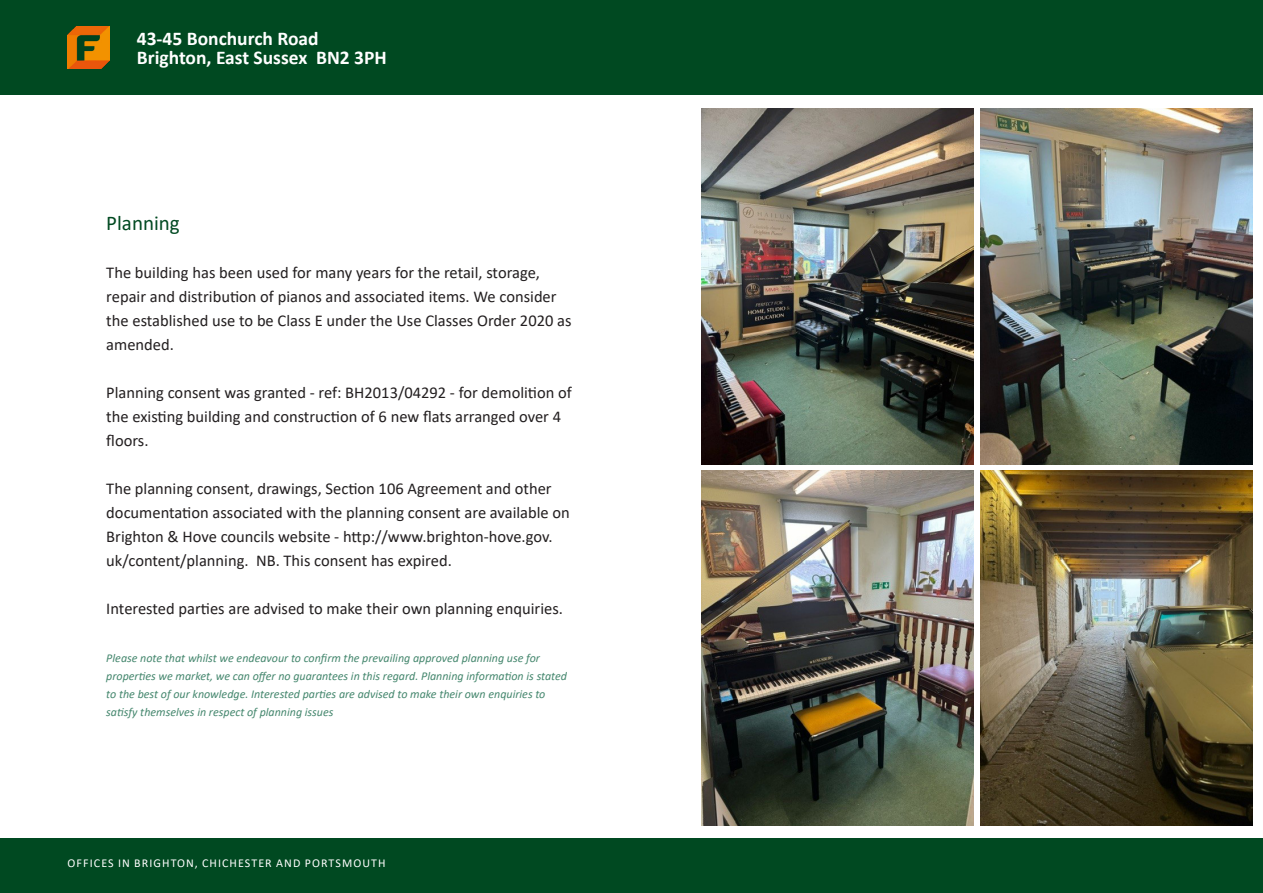
<style>
.page{position:relative;width:1263px;height:893px;background:#fff}
.page>*{position:absolute;margin:0;border:0;box-sizing:border-box;transform-origin:0 0}
.Flude_-_Sub_Header{font:21px "Calibri";color:#004921}
.t1{font:700 19.5px "Calibri";color:#fff}
.Flude_-_Standard_Paragraph_Text{font:16.5px/24px "Calibri";color:#231f20}
.t2{font:italic 12px/18px "Calibri";color:#45876e}
.t3{font:12px "Calibri";letter-spacing:.09em;color:#fff}
</style>
<div class="page">
<div style="left:0;top:0;width:1263px;height:95px;background:#004921"></div>
<img style="left:67px;top:26px;width:43px;height:42px">
<div style="left:0;top:838px;width:1263px;height:55px;background:#004921"></div>
<img style="left:702px;top:109px;width:272px;height:355px">
<img style="left:981px;top:109px;width:271px;height:355px">
<img style="left:702px;top:470px;width:272px;height:356px">
<img style="left:981px;top:470px;width:271px;height:356px">
<p class="t1" style="left:137px;top:25px;width:183px">43-45 Bonchurch Road</p>
<p class="t1" style="left:137px;top:44px;width:251px">Brighton, East Sussex BN2 3PH</p>
<p class="Flude_-_Sub_Header" style="left:106px;top:208px;width:75px">Planning</p>
<p class="Flude_-_Standard_Paragraph_Text" style="left:106px;top:260px;width:467px">The building has been used for many years for the retail, storage, repair and distribution of pianos and associated items. We consider the established use to be Class E under the Use Classes Order 2020 as amended.</p>
<p class="Flude_-_Standard_Paragraph_Text" style="left:106px;top:380px;width:467px">Planning consent was granted - ref: BH2013/04292 - for demolition of the existing building and construction of 6 new flats arranged over 4 floors.</p>
<p class="Flude_-_Standard_Paragraph_Text" style="left:106px;top:476px;width:465px">The planning consent, drawings, Section 106 Agreement and other documentation associated with the planning consent are available on Brighton &amp; Hove councils website - http://www.brighton-hove.gov. uk/content/planning. NB. This consent has expired.</p>
<p class="Flude_-_Standard_Paragraph_Text" style="left:106px;top:596px;width:458px">Interested parties are advised to make their own planning enquiries.</p>
<p class="t2" style="left:106px;top:648px;width:462px">Please note that whilst we endeavour to confirm the prevailing approved planning use for properties we market, we can offer no guarantees in this regard. Planning information is stated to the best of our knowledge. Interested parties are advised to make their own enquiries to satisfy themselves in respect of planning issues</p>
<p class="t3" style="left:68px;top:855px;width:319px">OFFICES IN BRIGHTON, CHICHESTER AND PORTSMOUTH</p>
</div>
